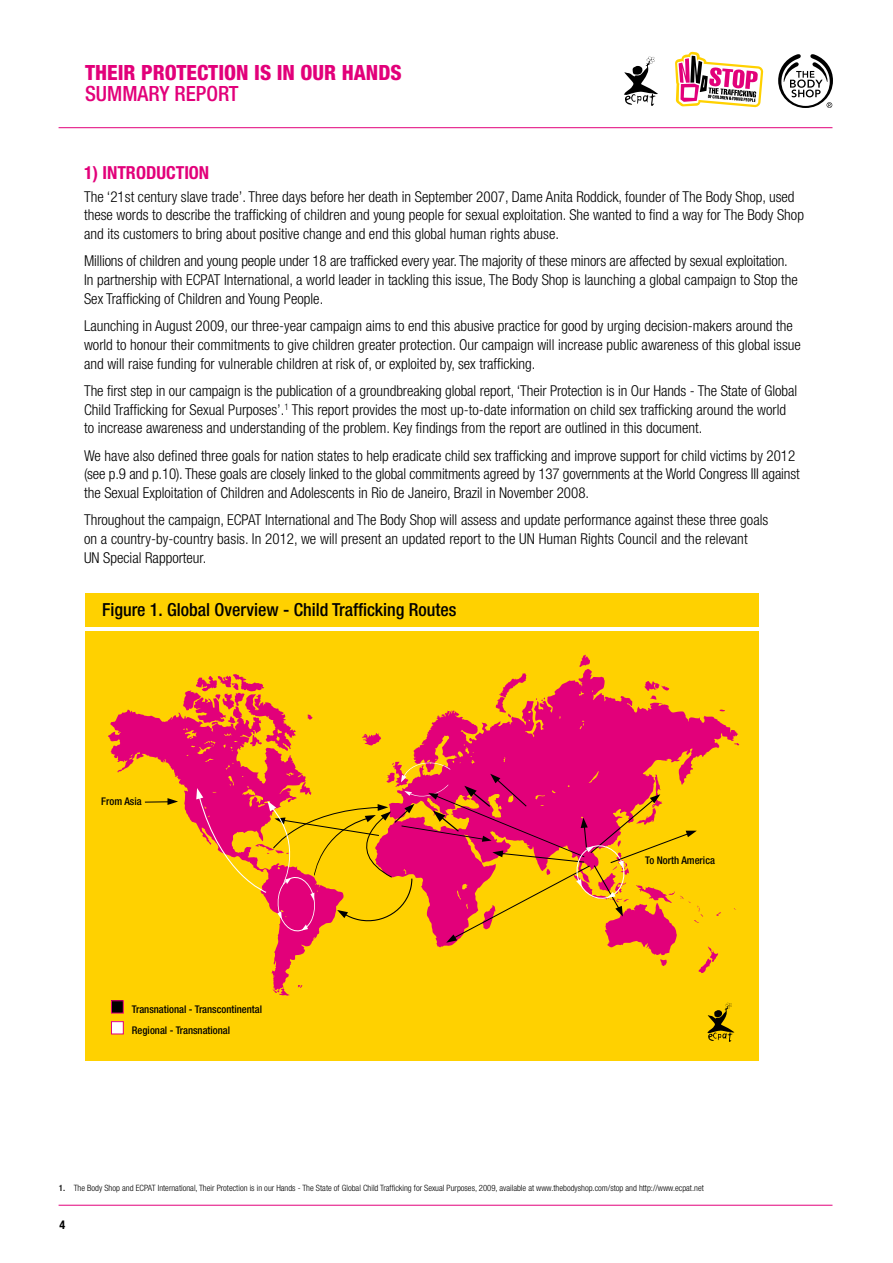
<style>
.page{position:relative;width:893px;height:1263px;background:#fff}
.page>*{position:absolute;margin:0;border:0;box-sizing:border-box;transform-origin:0 0}
.t1{font:800 condensed 21px "Helvetica Neue";color:#e2007a}
.t2{font:500 condensed 21px "Helvetica Neue";color:#e2007a}
.t3{font:500 condensed 18px "Helvetica Neue";color:#000}
.t4{font:700 condensed 18px "Helvetica Neue";color:#e2007a}
.t5{font:300 condensed 15px/18.8px "Helvetica Neue";color:#000}
.t6{font:500 condensed 10.65px "Helvetica Neue";color:#000}
.t7{font:300 condensed 8.7px "Helvetica Neue";color:#000}
.s1{font-weight:500}
</style>
<div class="page">
<hr style="left:59px;top:127px;width:773px;height:1px;background:#e2007a">
<hr style="left:59px;top:1205px;width:773px;height:1px;background:#e2007a">
<svg style="left:778px;top:54px;width:55px;height:54px"></svg>
<svg style="left:624px;top:57px;width:34px;height:49px"></svg>
<svg style="left:675px;top:52px;width:89px;height:55px"></svg>
<div style="left:85px;top:632px;width:674px;height:428px;background:#ffd100"></div>
<svg style="left:579px;top:654px;width:11px;height:13px"></svg>
<svg style="left:108px;top:709px;width:205px;height:279px"></svg>
<svg style="left:362px;top:734px;width:13px;height:11px"></svg>
<svg style="left:298px;top:985px;width:4px;height:3px"></svg>
<svg style="left:272px;top:988px;width:18px;height:8px"></svg>
<svg style="left:375px;top:669px;width:363px;height:92px"></svg>
<svg style="left:183px;top:674px;width:113px;height:77px"></svg>
<hr style="left:145px;top:801px;width:24px;height:2px;background:#000">
<svg style="left:167px;top:798px;width:11px;height:7px"></svg>
<svg style="left:196px;top:761px;width:525px;height:212px"></svg>
<div style="left:111px;top:1001px;width:12px;height:12px;background:#000"></div>
<div style="left:111px;top:1000px;width:13px;height:13px;border:1px solid #e2007a"></div>
<div style="left:111px;top:1022px;width:12px;height:12px;background:#fff"></div>
<div style="left:111px;top:1021px;width:13px;height:13px;border:1px solid #e2007a"></div>
<div style="left:85px;top:593px;width:674px;height:33px;background:#ffd100"></div>
<svg style="left:707px;top:1003px;width:28px;height:39px"></svg>
<h1 class="t1" style="left:85px;top:59px;width:318px">THEIR PROTECTION IS IN OUR HANDS</h1>
<h1 class="t2" style="left:85px;top:81px;width:155px">Summary Report</h1>
<p class="t4" style="left:84px;top:161px;width:29px">1) INTRODUCTION</p>
<p class="t5" style="left:84px;top:187px;width:721px">The ‘21st century slave trade’. Three days before her death in September 2007, Dame Anita Roddick, founder of The Body Shop, used these words to describe the trafficking of children and young people for sexual exploitation. She wanted to find a way for The Body Shop and its customers to bring about positive change and end this global human rights abuse.</p>
<p class="t5" style="left:84px;top:251px;width:715px">Millions of children and young people under 18 are trafficked every year. The majority of these minors are affected by sexual exploitation.<br>In partnership with ECPAT International, a world leader in tackling this issue, The Body Shop is launching a global campaign to Stop the<br>Sex Trafficking of Children and Young People.</p>
<p class="t5" style="left:84px;top:316px;width:718px">Launching in August 2009, our three-year campaign aims to end this abusive practice for good by urging decision-makers around the world to honour their commitments to give children greater protection. Our campaign will increase public awareness of this global issue and will raise funding for vulnerable children at risk of, or exploited by, sex trafficking.</p>
<p class="t5" style="left:84px;top:381px;width:715px">The first step in our campaign is the publication of a groundbreaking global report, ‘Their Protection is in Our Hands - The State of Global<br>Child Trafficking for Sexual Purposes’.<sup>1</sup> This report provides the most up-to-date information on child sex trafficking around the world to increase awareness and understanding of the problem. Key findings from the report are outlined in this document.</p>
<p class="t5" style="left:84px;top:446px;width:717px">We have also defined three goals for nation states to help eradicate child sex trafficking and improve support for child victims by 2012 (see p.9 and p.10). These goals are closely linked to the global commitments agreed by 137 governments at the World Congress III against the Sexual Exploitation of Children and Adolescents in Rio de Janeiro, Brazil in November 2008.</p>
<p class="t5" style="left:84px;top:510px;width:686px">Throughout the campaign, ECPAT International and The Body Shop will assess and update performance against these three goals on a country-by-country basis. In 2012, we will present an updated report to the UN Human Rights Council and the relevant<br>UN Special Rapporteur.</p>
<p class="t3" style="left:102px;top:599px;width:356px">Figure 1. Global Overview - Child Trafficking Routes</p>
<p class="t6" style="left:101px;top:795px;width:42px">From Asia</p>
<p class="t6" style="left:132px;top:1003px;width:132px">Transnational - Transcontinental</p>
<p class="t6" style="left:132px;top:1024px;width:100px">Regional - Transnational</p>
<p class="t6" style="left:645px;top:854px;width:71px">To North America</p>
<p class="t7" style="left:59px;top:1183px;width:646px"><span class="s1">1.</span> The Body Shop and ECPAT International, Their Protection is in our Hands - The State of Global Child Trafficking for Sexual Purposes, 2009, available at www.thebodyshop.com/stop and http://www.ecpat.net</p>
</div>
